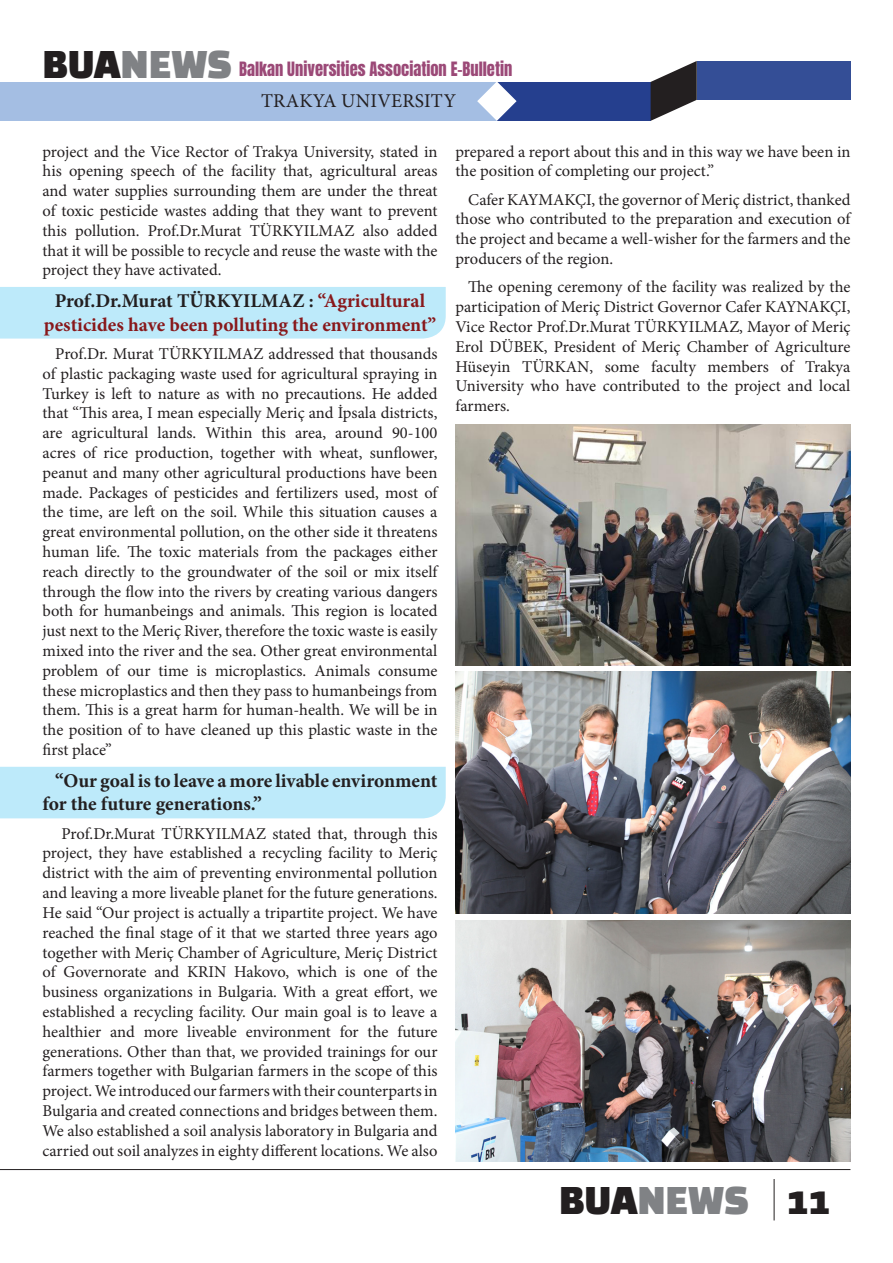
<style>
.page{position:relative;width:893px;height:1263px;background:#fff}
.page>*{position:absolute;margin:0;border:0;box-sizing:border-box;transform-origin:0 0}
.t1{font:36px "Black Han Sans";color:#231f20}
.İçerik_Metin{font:700 19.5px/23.4px "Minion Pro";color:#88181b;text-align:center}
.İçerik_Metin-2{font:700 19.5px/23.4px "Minion Pro";color:#231f20}
.İçerik_Metin-3{font:19.5px "Minion Pro";letter-spacing:.01em;color:#231f20}
.İçerik_Metin-4{font:16.5px/19.8px "Minion Pro";letter-spacing:-.005em;color:#231f20;text-align:justify}
.t2{font:16.5px "Anton";color:#9b4977}
.s1{font-family:"Black Han Sans";font-size:36px;color:#231f20}
.s2{font-family:"Black Han Sans";font-size:36px;color:#808285}
.s3{color:#231f20}
.s4{color:#808285}
</style>
<div class="page">
<div style="left:697px;top:61px;width:153px;height:39px;background:#344e96"></div>
<div style="left:497px;top:82px;width:154px;height:39px;background:#253f8e"></div>
<div style="left:0;top:82px;width:497px;height:39px;background:#a4bee3"></div>
<svg style="left:651px;top:61px;width:46px;height:60px"></svg>
<svg style="left:477px;top:82px;width:40px;height:39px"></svg>
<hr style="left:774px;top:1179px;width:1px;height:41px;background:#231f20">
<hr style="left:0;top:1169px;width:850px;height:1px;background:#231f20">
<div style="left:0;top:767px;width:446px;height:51px;background:#bdeafa"></div>
<div style="left:0;top:287px;width:446px;height:52px;background:#bdeafa"></div>
<img style="left:455px;top:424px;width:395px;height:241px">
<img style="left:455px;top:672px;width:395px;height:241px">
<img style="left:455px;top:921px;width:395px;height:241px">
<p class="t2" style="left:43px;top:61px;width:471px"><span class="s1">BUA</span><span class="s2">NEWS</span> Balkan Universities Association E-Bulletin</p>
<p class="İçerik_Metin-3" style="left:261px;top:88px;width:197px">TRAKYA UNIVERSITY</p>
<p class="İçerik_Metin-4" style="left:43px;top:141px;width:396px">project and the Vice Rector of Trakya University, stated in his opening speech of the facility that, agricultural areas and water supplies surrounding them are under the threat of toxic pesticide wastes adding that they want to prevent this pollution. Prof.Dr.Murat TÜRKYILMAZ also added that it will be possible to recycle and reuse the waste with the project they have activated.</p>
<p class="İçerik_Metin" style="left:44px;top:289px;width:394px"><span class="s3">Prof.Dr.Murat TÜRKYILMAZ :</span> “Agricultural pesticides have been polluting the environment”</p>
<p class="İçerik_Metin-4" style="left:43px;top:344px;width:396px;text-indent:13px">Prof.Dr. Murat TÜRKYILMAZ addressed that thousands of plastic packaging waste used for agricultural spraying in Turkey is left to nature as with no precautions. He added that “This area, I mean especially Meriç and İpsala districts, are agricultural lands. Within this area, around 90-100 acres of rice production, together with wheat, sunflower, peanut and many other agricultural productions have been made. Packages of pesticides and fertilizers used, most of the time, are left on the soil. While this situation causes a great environmental pollution, on the other side it threatens human life. The toxic materials from the packages either reach directly to the groundwater of the soil or mix itself through the flow into the rivers by creating various dangers both for humanbeings and animals. This region is located just next to the Meriç River, therefore the toxic waste is easily mixed into the river and the sea. Other great environmental problem of our time is microplastics. Animals consume these microplastics and then they pass to humanbeings from them. This is a great harm for human-health. We will be in the position of to have cleaned up this plastic waste in the first place”</p>
<p class="İçerik_Metin-2" style="left:43px;top:769px;width:396px;text-indent:13px">“Our goal is to leave a more livable environment for the future generations.”</p>
<p class="İçerik_Metin-4" style="left:43px;top:823px;width:396px;text-indent:19px">Prof.Dr.Murat TÜRKYILMAZ stated that, through this project, they have established a recycling facility to Meriç district with the aim of preventing environmental pollution and leaving a more liveable planet for the future generations.<br>He said “Our project is actually a tripartite project. We have reached the final stage of it that we started three years ago together with Meriç Chamber of Agriculture, Meriç District of Governorate and KRIN Hakovo, which is one of the business organizations in Bulgaria. With a great effort, we established a recycling facility. Our main goal is to leave a healthier and more liveable environment for the future generations. Other than that, we provided trainings for our farmers together with Bulgarian farmers in the scope of this project. We introduced our farmers with their counterparts in Bulgaria and created connections and bridges between them.<br>We also established a soil analysis laboratory in Bulgaria and carried out soil analyzes in eighty different locations. We also</p>
<p class="İçerik_Metin-4" style="left:455px;top:141px;width:396px">prepared a report about this and in this way we have been in the position of completing our project.”</p>
<p class="İçerik_Metin-4" style="left:455px;top:190px;width:396px;text-indent:13px">Cafer KAYMAKÇI, the governor of Meriç district, thanked those who contributed to the preparation and execution of the project and became a well-wisher for the farmers and the producers of the region.</p>
<p class="İçerik_Metin-4" style="left:455px;top:277px;width:396px;text-indent:13px">The opening ceremony of the facility was realized by the participation of Meriç District Governor Cafer KAYNAKÇI, Vice Rector Prof.Dr.Murat TÜRKYILMAZ, Mayor of Meriç Erol DÜBEK, President of Meriç Chamber of Agriculture Hüseyin TÜRKAN, some faculty members of Trakya University who have contributed to the project and local farmers.</p>
<h1 class="t1" style="left:559px;top:1184px;width:272px">BUA<span class="s4">NEWS</span> 11</h1>
</div>
